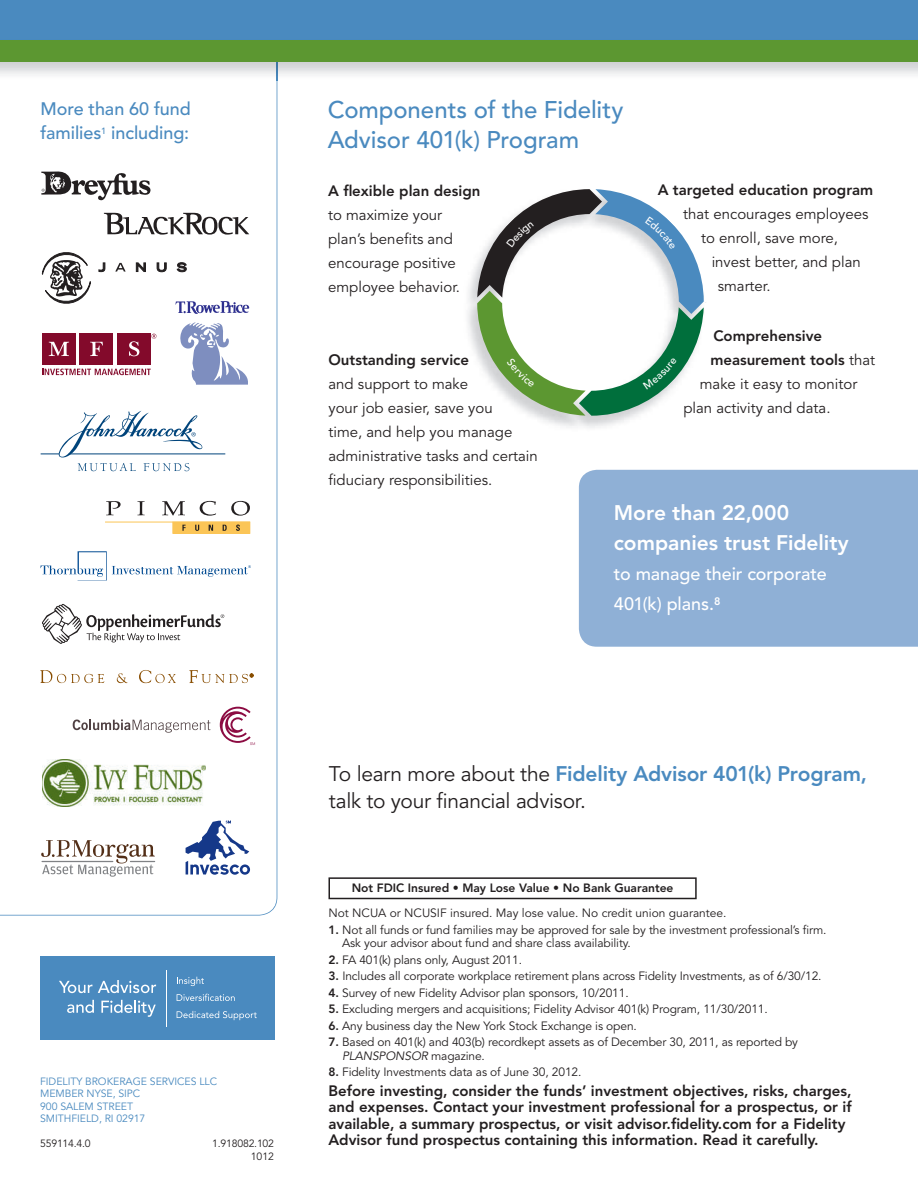
<style>
.page{position:relative;width:918px;height:1188px;background:#fff}
.page>*{position:absolute;margin:0;border:0;box-sizing:border-box;transform-origin:0 0}
.t1{font:500 24px/30px "Avenir LT Std";letter-spacing:-.005em;color:#4a8abf}
.t2{font:21px/27px "Avenir LT Std";letter-spacing:-.015em;color:#231f20}
.t3{font:800 21px/30px "Avenir LT Std";letter-spacing:-.005em;color:#fff}
.t4{font:500 18px/30px "Avenir LT Std";letter-spacing:-.005em;color:#fff}
.t5{font:500 18px/24px "Avenir LT Std";letter-spacing:-.005em;color:#4a8abf}
.t6{font:800 15px/16.5px "Avenir LT Std";color:#231f20}
.t7{font:15px/24px "Avenir LT Std";color:#231f20}
.t8{font:12px/13.5px "Avenir LT Std";letter-spacing:-.01em;color:#231f20}
.t9{font:800 12px "Avenir LT Std";color:#231f20}
.t10{font:10.5px/12.6px "Avenir LT Std";letter-spacing:-.005em;color:#4a8abf}
.t11{font:10.5px/12.6px "Avenir LT Std";letter-spacing:-.02em;color:#231f20;text-align:right}
.s1{font-weight:400}
.s2{font-weight:800;color:#4a8abf}
.s3{font-weight:800}
.s4{font-style:italic}
</style>
<div class="page">
<svg style="left:0;top:81px;width:277px;height:835px"></svg>
<svg style="left:328px;top:877px;width:369px;height:22px"></svg>
<div style="left:40px;top:956px;width:234px;height:84px;background:#4a8abf"></div>
<svg style="left:59px;top:981px;width:33px;height:12px"></svg>
<svg style="left:98px;top:980px;width:58px;height:13px"></svg>
<svg style="left:67px;top:1000px;width:27px;height:13px"></svg>
<svg style="left:101px;top:1000px;width:55px;height:17px"></svg>
<svg style="left:177px;top:977px;width:27px;height:9px"></svg>
<svg style="left:177px;top:994px;width:58px;height:7px"></svg>
<svg style="left:177px;top:1011px;width:80px;height:9px"></svg>
<hr style="left:166px;top:970px;width:1px;height:57px;background:#fff">
<div style="left:0;top:0;width:918px;height:43px;background:#4a8abf"></div>
<img style="left:0;top:62px;width:918px;height:19px">
<img style="left:276px;top:62px;width:1px;height:19px">
<img style="left:0;top:40px;width:918px;height:1px">
<div style="left:0;top:41px;width:918px;height:21px;background:#5c9731"></div>
<svg style="left:104px;top:213px;width:145px;height:22px"></svg>
<svg style="left:41px;top:172px;width:109px;height:28px"></svg>
<div style="left:98px;top:499px;width:159px;height:44px;background:#fff"></div>
<div style="left:173px;top:522px;width:77px;height:11px;background:#fbc557"></div>
<div style="left:173px;top:522px;width:77px;height:12px;border:1px solid #fbc557"></div>
<svg style="left:106px;top:501px;width:144px;height:15px"></svg>
<svg style="left:182px;top:525px;width:4px;height:6px"></svg>
<svg style="left:195px;top:525px;width:4px;height:6px"></svg>
<svg style="left:209px;top:525px;width:4px;height:6px"></svg>
<svg style="left:223px;top:525px;width:4px;height:6px"></svg>
<svg style="left:236px;top:525px;width:4px;height:6px"></svg>
<hr style="left:105px;top:522px;width:145px;height:1px;background:#fbc557">
<svg style="left:41px;top:840px;width:114px;height:37px"></svg>
<hr style="left:42px;top:861px;width:71px;height:1px;background:#808285">
<div style="left:33px;top:597px;width:200px;height:56px;background:#fff"></div>
<svg style="left:42px;top:604px;width:182px;height:40px"></svg>
<svg style="left:73px;top:720px;width:137px;height:13px"></svg>
<svg style="left:220px;top:707px;width:35px;height:38px"></svg>
<div style="left:37px;top:244px;width:155px;height:62px;background:#fff"></div>
<svg style="left:99px;top:263px;width:6px;height:9px"></svg>
<svg style="left:115px;top:263px;width:11px;height:9px"></svg>
<svg style="left:136px;top:263px;width:10px;height:9px"></svg>
<svg style="left:157px;top:263px;width:9px;height:9px"></svg>
<svg style="left:177px;top:263px;width:9px;height:9px"></svg>
<svg style="left:42px;top:252px;width:49px;height:52px"></svg>
<div style="left:169px;top:300px;width:86px;height:86px;background:#fff"></div>
<svg style="left:175px;top:301px;width:74px;height:13px"></svg>
<svg style="left:180px;top:322px;width:68px;height:63px"></svg>
<svg style="left:186px;top:821px;width:64px;height:54px"></svg>
<hr style="left:69px;top:453px;width:156px;height:1px;background:#00447b">
<svg style="left:41px;top:411px;width:164px;height:60px"></svg>
<div style="left:579px;top:470px;width:339px;height:177px;background:#8fb0d6"></div>
<div style="left:42px;top:333px;width:34px;height:32px;background:#830a2b"></div>
<div style="left:80px;top:333px;width:33px;height:32px;background:#830a2b"></div>
<div style="left:117px;top:333px;width:34px;height:32px;background:#830a2b"></div>
<svg style="left:49px;top:342px;width:20px;height:14px"></svg>
<svg style="left:90px;top:342px;width:13px;height:14px"></svg>
<svg style="left:129px;top:341px;width:10px;height:15px"></svg>
<svg style="left:42px;top:369px;width:109px;height:6px"></svg>
<svg style="left:151px;top:334px;width:5px;height:5px"></svg>
<svg style="left:41px;top:551px;width:210px;height:30px"></svg>
<img style="left:42px;top:759px;width:164px;height:48px">
<svg style="left:40px;top:670px;width:64px;height:13px"></svg>
<svg style="left:117px;top:673px;width:11px;height:10px"></svg>
<svg style="left:139px;top:670px;width:37px;height:13px"></svg>
<svg style="left:189px;top:670px;width:64px;height:13px"></svg>
<svg style="left:477px;top:189px;width:227px;height:227px"></svg>
<h3 class="t5" style="left:40px;top:98px;width:152px">More than 60 fund families<sup>1</sup> including:</h3>
<h1 class="t1" style="left:328px;top:97px;width:297px">Components of the Fidelity<br>Advisor 401(k) Program</h1>
<p class="t6" style="left:328px;top:184px;width:154px">A flexible plan design</p>
<p class="t7" style="left:328px;top:204px;width:133px">to maximize your plan’s benefits and encourage positive employee behavior.</p>
<p class="t6" style="left:329px;top:353px;width:142px">Outstanding service</p>
<p class="t7" style="left:329px;top:373px;width:211px">and support to make<br>your job easier, save you<br>time, and help you manage administrative tasks and certain fiduciary responsibilities.</p>
<p class="t6" style="left:658px;top:182px;width:217px">A targeted education program</p>
<p class="t7" style="left:701px;top:203px;width:169px;text-indent:-18px">that encourages employees to enroll, save more,</p>
<p class="t7" style="left:718px;top:251px;width:145px;text-indent:-6px">invest better, and plan smarter.</p>
<p class="t6" style="left:713px;top:329px;width:110px">Comprehensive</p>
<p class="t6" style="left:710px;top:353px;width:166px">measurement tools <span class="s1">that</span></p>
<p class="t7" style="left:700px;top:373px;width:159px">make it easy to monitor</p>
<p class="t7" style="left:683px;top:397px;width:149px">plan activity and data.</p>
<h2 class="t3" style="left:614px;top:499px;width:236px">More than 22,000 companies trust Fidelity</h2>
<h3 class="t4" style="left:614px;top:561px;width:214px">to manage their corporate<br>401(k) plans.<sup>8</sup></h3>
<p class="t10" style="left:40px;top:1076px;width:179px">FIDELITY BROKERAGE SERVICES LLC<br>MEMBER NYSE, SIPC<br>900 SALEM STREET<br>SMITHFIELD, RI 02917</p>
<p class="t11" style="left:40px;top:1138px;width:52px">559114.4.0</p>
<p class="t11" style="left:212px;top:1138px;width:63px">1.918082.102<br>1012</p>
<h2 class="t2" style="left:329px;top:762px;width:540px">To learn more about the <span class="s2">Fidelity Advisor 401(k) Program, </span>talk to your financial advisor.</h2>
<p class="t9" style="left:352px;top:883px;width:323px">Not FDIC Insured • May Lose Value • No Bank Guarantee</p>
<p class="t8" style="left:328px;top:907px;width:400px">Not NCUA or NCUSIF insured. May lose value. No credit union guarantee.</p>
<p class="t8" style="left:342px;top:924px;width:486px;text-indent:-14px"><span class="s3">1.</span> Not all funds or fund families may be approved for sale by the investment professional’s firm.<br>Ask your advisor about fund and share class availability.</p>
<p class="t8" style="left:328px;top:954px;width:195px"><span class="s3">2.</span> FA 401(k) plans only, August 2011.</p>
<p class="t8" style="left:328px;top:970px;width:495px"><span class="s3">3.</span> Includes all corporate workplace retirement plans across Fidelity Investments, as of 6/30/12.</p>
<p class="t8" style="left:328px;top:987px;width:302px"><span class="s3">4.</span> Survey of new Fidelity Advisor plan sponsors, 10/2011.</p>
<p class="t8" style="left:328px;top:1003px;width:441px"><span class="s3">5.</span> Excluding mergers and acquisitions; Fidelity Advisor 401(k) Program, 11/30/2011.</p>
<p class="t8" style="left:328px;top:1020px;width:310px"><span class="s3">6.</span> Any business day the New York Stock Exchange is open.</p>
<p class="t8" style="left:342px;top:1036px;width:457px;text-indent:-14px"><span class="s3">7.</span> Based on 401(k) and 403(b) recordkept assets as of December 30, 2011, as reported by<br><span class="s4">PLANSPONSOR</span> magazine.</p>
<p class="t8" style="left:328px;top:1066px;width:255px"><span class="s3">8.</span> Fidelity Investments data as of June 30, 2012.</p>
<p class="t6" style="left:328px;top:1084px;width:525px">Before investing, consider the funds’ investment objectives, risks, charges, and expenses. Contact your investment professional for a prospectus, or if available, a summary prospectus, or visit advisor.fidelity.com for a Fidelity Advisor fund prospectus containing this information. Read it carefully.</p>
</div>
